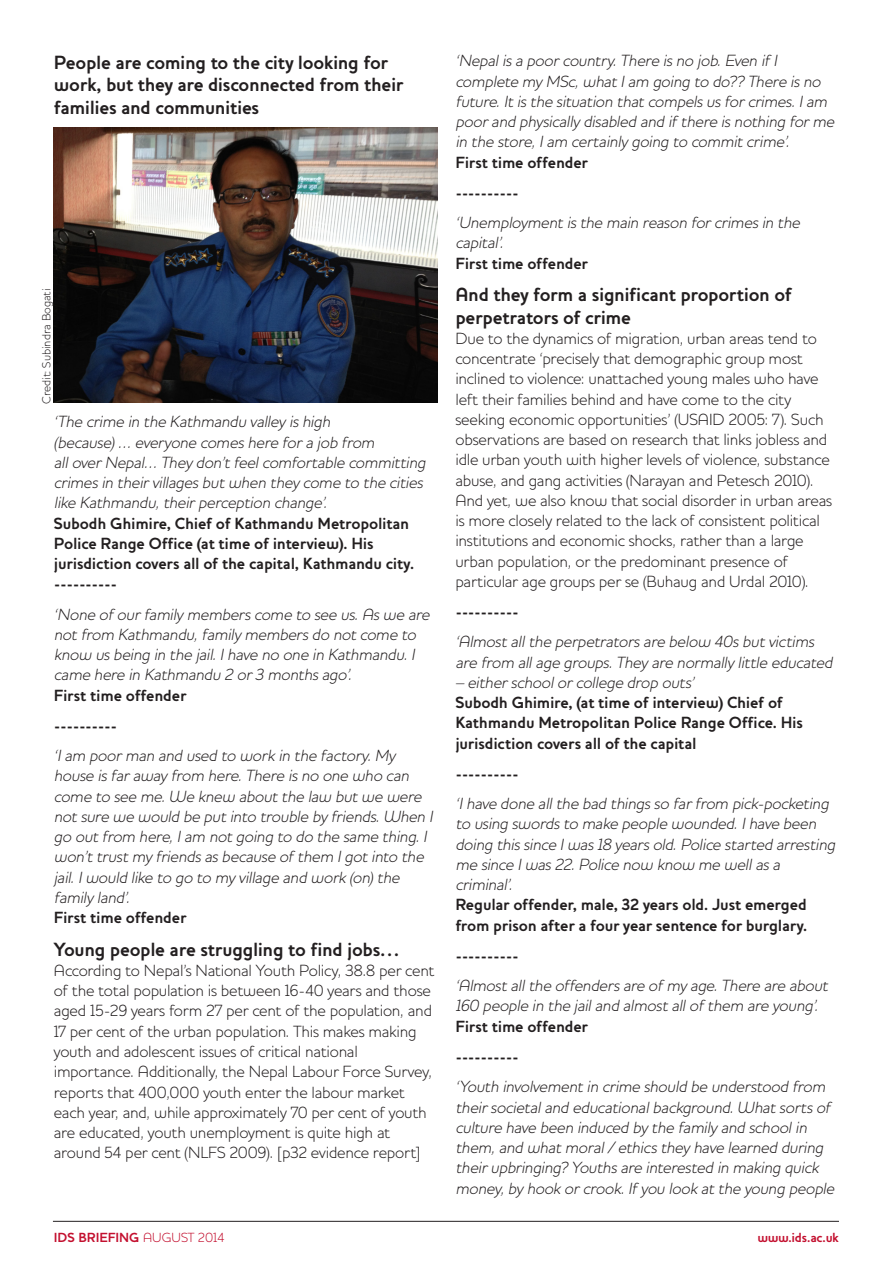
<style>
.page{position:relative;width:893px;height:1263px;background:#fff}
.page>*{position:absolute;margin:0;border:0;box-sizing:border-box;transform-origin:0 0}
.Summary_credits_etc{font:700 19.5px/22.5px "Houschka";letter-spacing:-.015em;color:#231f20}
.Summary_credits_etc-2{font:italic 300 16.5px/20.2px "Houschka";letter-spacing:-.015em;color:#231f20}
.Summary_credits_etc-3{font:300 16.5px/20.2px "Houschka";letter-spacing:-.015em;color:#231f20}
.Summary_credits_etc-4{font:700 16.5px/20.2px "Houschka";letter-spacing:-.015em;color:#231f20}
.t1{font:700 13.5px "Houschka";color:#c3102f}
.t2{font:700 13.5px "Houschka";letter-spacing:-.035em;color:#c3102f}
.Summary_credits_etc-5{font:300 12px "Houschka";letter-spacing:-.005em;color:#231f20}
.s1{font-weight:700;font-style:normal}
.s2{font-weight:300;font-style:italic}
.s3{font-weight:300}
</style>
<div class="page">
<hr style="left:53px;top:1221px;width:786px;height:1px;background:#231f20">
<img style="left:54px;top:128px;width:383px;height:275px">
<p class="Summary_credits_etc" style="left:54px;top:51px;width:351px">People are coming to the city looking for work, but they are disconnected from their families and communities</p>
<p class="Summary_credits_etc-5" style="left:39px;top:404px;width:117px;rotate:-90deg">Credit: Subindra Bogati</p>
<p class="Summary_credits_etc-2" style="left:54px;top:412px;width:377px">‘The crime in the Kathmandu valley ishigh<br>(because) … everyone comeshere fora job from alloverNepal… They don’tfeelcomfortable committing crimesin theirvillagesbutwhen they come to the cities like Kathmandu,theirperception change’.<br><span class="s1">Subodh Ghimire, Chief of Kathmandu Metropolitan Police Range Office (at time of interview). His jurisdiction covers all of the capital, Kathmandu city. ----------</span></p>
<p class="Summary_credits_etc-2" style="left:54px;top:604px;width:381px">‘None ofourfamily memberscome to see us.Aswe are notfrom Kathmandu,family membersdo notcome to know usbeing in the jail.Ihave no one in Kathmandu.I came here in Kathmandu 2 or3 monthsago’.<br><span class="s1">First time offender</span></p>
<p class="Summary_credits_etc-4" style="left:54px;top:715px;width:65px">----------</p>
<p class="Summary_credits_etc-2" style="left:54px;top:745px;width:384px">‘Iam poorman and used to work in the factory.My house isfaraway from here.There isno one who can come to see me.We knew aboutthe law butwe were notsure we would be putinto trouble by friends.When I go outfrom here,Iam notgoing to do the same thing.I won’ttrustmy friendsasbecause ofthem Igotinto the jail.Iwould like to go to my village and work (on) the family land’.<br><span class="s1">First time offender</span></p>
<p class="Summary_credits_etc" style="left:54px;top:938px;width:346px">Young people are struggling to find jobs…</p>
<p class="Summary_credits_etc-3" style="left:54px;top:960px;width:382px">According to Nepal’s National Youth Policy, 38.8 per cent of the total population is between 16-40 years and those aged 15-29 years form 27 per cent of the population, and 17 per cent of the urban population. This makes making youth and adolescent issues of critical national importance. Additionally, the Nepal Labour Force Survey, reports that 400,000 youth enter the labour market each year, and, while approximately 70 per cent of youth are educated, youth unemployment is quite high at around 54 per cent (NLFS 2009). [p32 evidence report]</p>
<p class="Summary_credits_etc-2" style="left:455px;top:51px;width:384px">‘Nepalisa poorcountry.There isno job.Even ifI complete my MSc,whatIam going to do?? There isno future.Itisthe situation thatcompelsusforcrimes.Iam poorand physically disabled and ifthere isnothing forme in the store,Iam certainly going to commitcrime’.<br><span class="s1">First time offender</span></p>
<p class="Summary_credits_etc-4" style="left:455px;top:182px;width:65px">----------</p>
<p class="Summary_credits_etc-2" style="left:455px;top:212px;width:349px">‘Unemploymentisthe main reason forcrimesin the capital’.<br><span class="s1">First time offender</span></p>
<p class="Summary_credits_etc" style="left:455px;top:283px;width:338px">And they form a significant proportion of perpetrators of crime</p>
<p class="Summary_credits_etc-3" style="left:455px;top:328px;width:378px">Due to the dynamics of migration, urban areas tend to concentrate ‘precisely that demographic group most inclined to violence: unattached young males who have left their families behind and have come to the city seeking economic opportunities’ (USAID 2005: 7). Such observations are based on research that links jobless and idle urban youth with higher levels of violence, substance abuse, and gang activities (Narayan and Petesch 2010).<br>And yet, we also know that social disorder in urban areas is more closely related to the lack of consistent political institutions and economic shocks, rather than a large urban population, or the predominant presence of particular age groups per se (Buhaug and Urdal 2010).</p>
<p class="Summary_credits_etc-4" style="left:455px;top:601px;width:65px">----------</p>
<p class="Summary_credits_etc-2" style="left:455px;top:632px;width:382px">‘Almostallthe perpetratorsare below 40sbutvictims are from allage groups.They are normally little educated</p>
<p class="Summary_credits_etc-4" style="left:455px;top:672px;width:349px"><span class="s2">– eitherschoolorcollege drop outs’<br></span>Subodh Ghimire, (at time of interview) Chief of Kathmandu Metropolitan Police Range Office. His jurisdiction covers all of the capital</p>
<p class="Summary_credits_etc-4" style="left:455px;top:763px;width:65px">----------</p>
<p class="Summary_credits_etc-2" style="left:455px;top:793px;width:385px">‘Ihave done allthe bad thingsso farfrom pick-pocketing to using swordsto make people wounded.Ihave been doing thissince Iwas18 yearsold.Police started arresting me since Iwas22.Police now know me wellasa criminal’.<br><span class="s1">Regular offender, male, 32 years old. Just emerged from prison after a four year sentence for burglary.</span></p>
<p class="Summary_credits_etc-4" style="left:455px;top:945px;width:65px">----------</p>
<p class="Summary_credits_etc-2" style="left:455px;top:975px;width:377px">‘Almostallthe offendersare ofmy age.There are about<br>160 people in the jailand almostallofthem are young’.<br><span class="s1">First time offender</span></p>
<p class="Summary_credits_etc-4" style="left:455px;top:1046px;width:65px">----------</p>
<p class="Summary_credits_etc-2" style="left:455px;top:1076px;width:384px">‘Youth involvementin crime should be understood from theirsocietaland educationalbackground.Whatsortsof culture have been induced by the family and schoolin them,and whatmoral/ethicsthey have learned during theirupbringing? Youthsare interested in making quick money,by hook orcrook.Ifyou look atthe young people</p>
<p class="t1" style="left:54px;top:1229px;width:172px">IDS BRIEFING <span class="s3">AUGUST 2014</span></p>
<p class="t2" style="left:757px;top:1229px;width:83px">www.ids.ac.uk</p>
</div>
